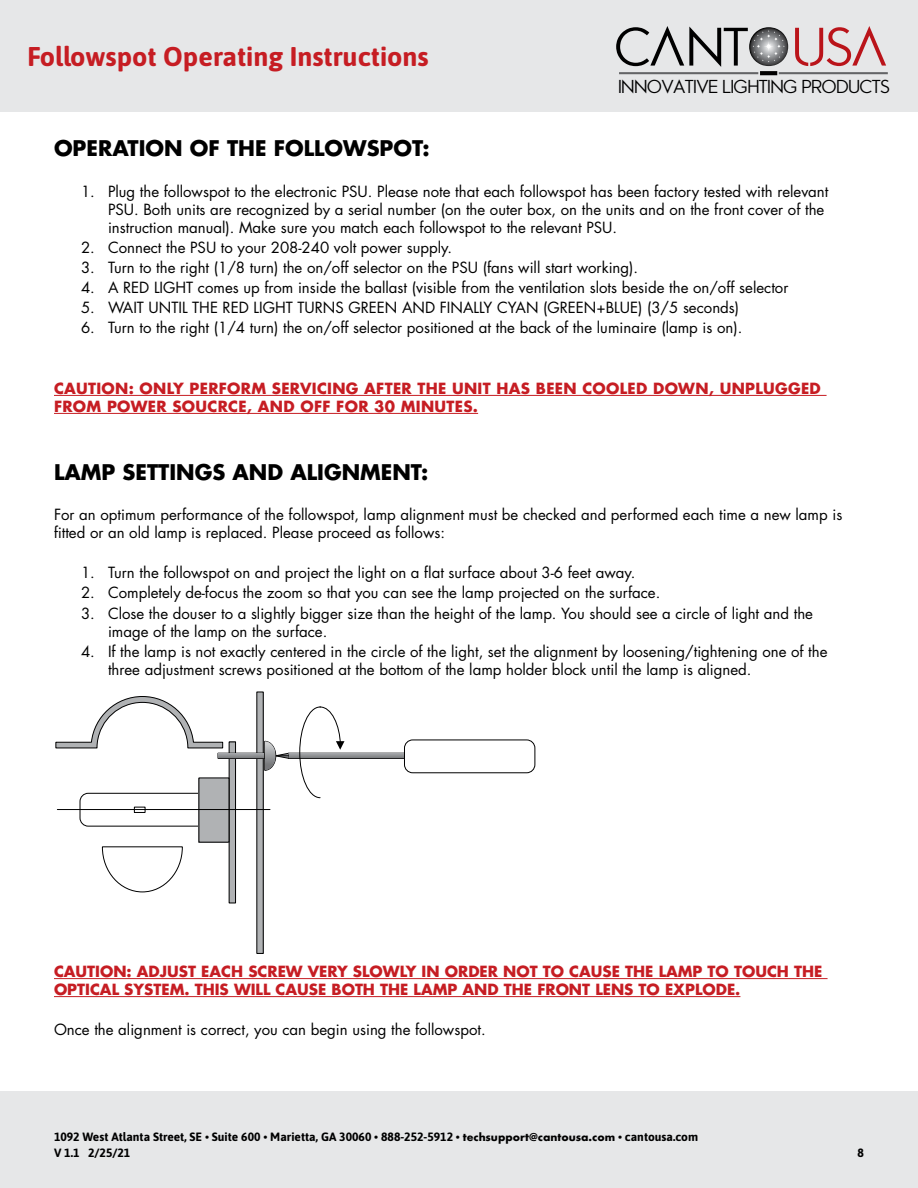
<style>
.page{position:relative;width:918px;height:1188px;background:#fff}
.page>*{position:absolute;margin:0;border:0;box-sizing:border-box;transform-origin:0 0}
.t1{font:700 27px "Asap";color:#c61d23}
.t2{font:700 21px "Futura";color:#000}
.t3{font:18px "Pasajero";color:#000}
.t4{font:15px/18px "Futura";color:#000}
.t5{font:700 15px/18px "Futura";color:#c61d23}
.t6{font:700 15px/18px "Futura";letter-spacing:.02em;color:#c61d23}
.t7{font:700 12px "Asap";color:#000}
.s1{font-family:"Futura PT"}
</style>
<div class="page">
<div style="left:0;top:0;width:918px;height:112px;background:#e6e7e8"></div>
<div style="left:0;top:1091px;width:918px;height:97px;background:#e6e7e8"></div>
<svg style="left:795px;top:26px;width:91px;height:40px"></svg>
<svg style="left:616px;top:26px;width:172px;height:41px"></svg>
<hr style="left:619px;top:72px;width:139px;height:2px;background:#636466">
<hr style="left:779px;top:72px;width:109px;height:2px;background:#636466">
<svg style="left:760px;top:71px;width:17px;height:4px"></svg>
<hr style="left:54px;top:395px;width:773px;height:1px;background:#c61d23">
<hr style="left:54px;top:413px;width:424px;height:1px;background:#c61d23">
<hr style="left:54px;top:978px;width:774px;height:1px;background:#c61d23">
<hr style="left:54px;top:996px;width:686px;height:1px;background:#c61d23">
<div style="left:257px;top:692px;width:6px;height:261px;background:#b0b2b4"></div>
<div style="left:229px;top:742px;width:7px;height:161px;background:#b0b2b4"></div>
<div style="left:229px;top:742px;width:7px;height:161px;border:1px solid #000"></div>
<div style="left:288px;top:753px;width:121px;height:6px;border:1px solid #000"></div>
<img style="left:341px;top:753px;width:63px;height:5px">
<svg style="left:57px;top:707px;width:284px;height:185px"></svg>
<svg style="left:336px;top:741px;width:8px;height:9px"></svg>
<div style="left:404px;top:740px;width:131px;height:33px;background:#fff;border-radius:8px"></div>
<div style="left:404px;top:740px;width:131px;height:33px;border:1px solid #000;border-radius:8px"></div>
<svg style="left:264px;top:741px;width:25px;height:30px"></svg>
<svg style="left:55px;top:696px;width:168px;height:52px"></svg>
<h1 class="t1" style="left:27px;top:37px;width:403px">Followspot Operating Instructions</h1>
<p class="t3" style="left:618px;top:76px;width:273px">INNOVATIVE LIGHTING PRODUCTS</p>
<h2 class="t2" style="left:54px;top:134px;width:377px">OPERATION OF THE FOLLOWSPOT:</h2>
<p class="t4" style="left:108px;top:182px;width:722px;text-indent:-27px">1. Plug the followspot to the electronic PSU. Please note that each followspot has been factory tested with relevant<br>PSU. Both units are recognized by a serial number (on the outer box, on the units and on the front cover of the instruction manual). Make sure you match each followspot to the relevant PSU.</p>
<p class="t4" style="left:81px;top:238px;width:373px">2. Connect the PSU to your 208-240 volt power supply.</p>
<p class="t4" style="left:81px;top:259px;width:559px">3. Turn to the right (1/8 turn) the on/off selector on the PSU (fans will start working).</p>
<p class="t4" style="left:81px;top:279px;width:709px">4. A RED LIGHT comes up from inside the ballast (visible from the ventilation slots beside the on/off selector</p>
<p class="t4" style="left:81px;top:299px;width:660px">5. WAIT UNTIL THE RED LIGHT TURNS GREEN AND FINALLY CYAN (GREEN+BLUE) (3/5 seconds)</p>
<p class="t4" style="left:81px;top:319px;width:663px">6. Turn to the right (1/4 turn) the on/off selector positioned at the back of the luminaire (lamp is on).</p>
<p class="t6" style="left:54px;top:379px;width:768px">CAUTION: ONLY PERFORM SERVICING AFTER THE UNIT HAS BEEN COOLED DOWN, UNPLUGGED<br>FROM POWER SOUCRCE, AND OFF FOR 30 MINUTES.</p>
<h2 class="t2" style="left:54px;top:458px;width:376px">LAMP SETTINGS AND ALIGNMENT:</h2>
<p class="t4" style="left:54px;top:506px;width:790px">For an optimum performance of the followspot, lamp alignment must be checked and performed each time a new lamp is fitted or an old lamp is replaced. Please proceed as follows:</p>
<p class="t4" style="left:81px;top:564px;width:556px">1. Turn the followspot on and project the light on a flat surface about 3-6 feet away.</p>
<p class="t4" style="left:81px;top:584px;width:581px">2. Completely de-focus the zoom so that you can see the lamp projected on the surface.</p>
<p class="t4" style="left:108px;top:604px;width:707px;text-indent:-27px">3. Close the douser to a slightly bigger size than the height of the lamp. You should see a circle of light and the image of the lamp on the surface.</p>
<p class="t4" style="left:108px;top:642px;width:721px;text-indent:-27px">4. If the lamp is not exactly centered in the circle of the light, set the alignment by loosening/tightening one of the three adjustment screws positioned at the bottom of the lamp holder block until the lamp is aligned.</p>
<p class="t5" style="left:54px;top:962px;width:770px">CAUTION: ADJUST EACH SCREW VERY SLOWLY IN ORDER NOT TO CAUSE THE LAMP TO TOUCH THE<br>OPTICAL SYSTEM. THIS WILL CAUSE BOTH THE LAMP AND THE FRONT LENS TO EXPLODE.</p>
<p class="t4" style="left:54px;top:1021px;width:433px">Once the alignment is correct, you can begin using the followspot.</p>
<p class="t7" style="left:54px;top:1129px;width:646px">1092 West Atlanta Street, SE • Suite 600 • Marietta, GA 30060 • 888-252-5912 • <span class="s1">techsupport@cantousa.com</span> • cantousa.com</p>
<p class="t7" style="left:54px;top:1145px;width:78px">V 1.1 2/25/21</p>
<p class="t7" style="left:858px;top:1145px;width:8px">8</p>
</div>
